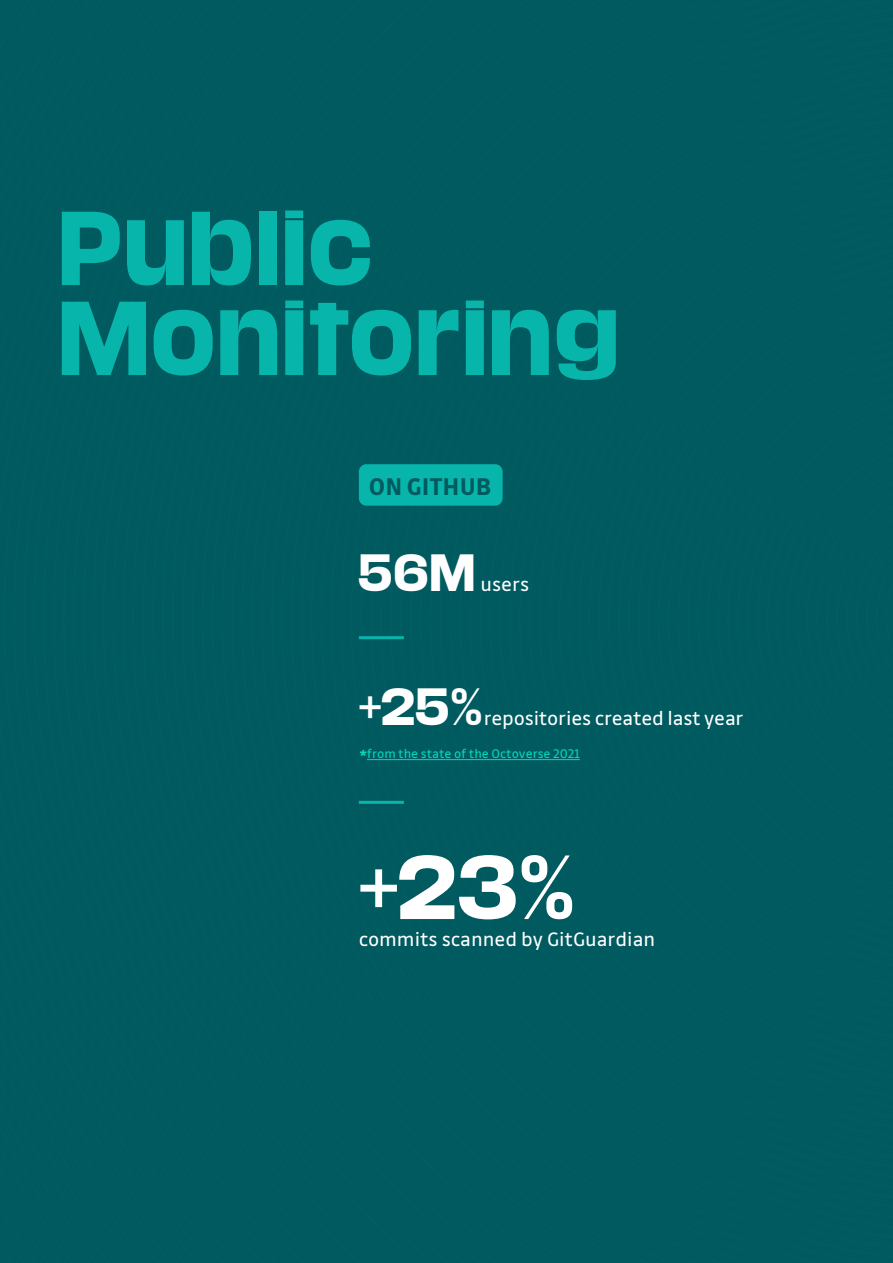
<style>
.page{position:relative;width:893px;height:1263px;background:#005a5f}
.page>*{position:absolute;margin:0;border:0;box-sizing:border-box;transform-origin:0 0}
.t1{font:700 90px/90px "Media Sans";letter-spacing:.05em;color:#08b5aa}
.t2{font:700 78px "Media Sans";color:#fff}
.t3{font:700 25.5px "Drive";color:#005a5f}
.t4{font:21px "Drive";letter-spacing:-.005em;color:#fff}
.t5{font:13.5px "Drive";color:#08d7be}
.s1{font-family:"Media Sans";font-weight:700;font-size:45px}
.s2{font-family:"Media Sans";font-size:21px}
</style>
<div class="page">
<hr style="left:367px;top:759px;width:213px;height:1px;background:#08d7be">
<div style="left:359px;top:464px;width:144px;height:42px;background:#08b5aa;border-radius:7px"></div>
<hr style="left:359px;top:636px;width:45px;height:3px;background:#08b5aa">
<hr style="left:359px;top:801px;width:45px;height:3px;background:#08b5aa">
<h1 class="t1" style="left:60px;top:200px;width:559px">Public<br>Monitoring</h1>
<p class="t3" style="left:369px;top:471px;width:124px">ON GITHUB</p>
<p class="t4" style="left:359px;top:572px;width:172px"><span class="s1">56M</span> users</p>
<p class="t4" style="left:359px;top:706px;width:386px"><span class="s1">+25%</span>repositories created last year</p>
<p class="t5" style="left:360px;top:746px;width:221px"><span class="s2">*</span>from the state of the Octoverse 2021</p>
<h2 class="t2" style="left:359px;top:841px;width:216px">+23%</h2>
<p class="t4" style="left:359px;top:927px;width:298px">commits scanned by GitGuardian</p>
</div>
